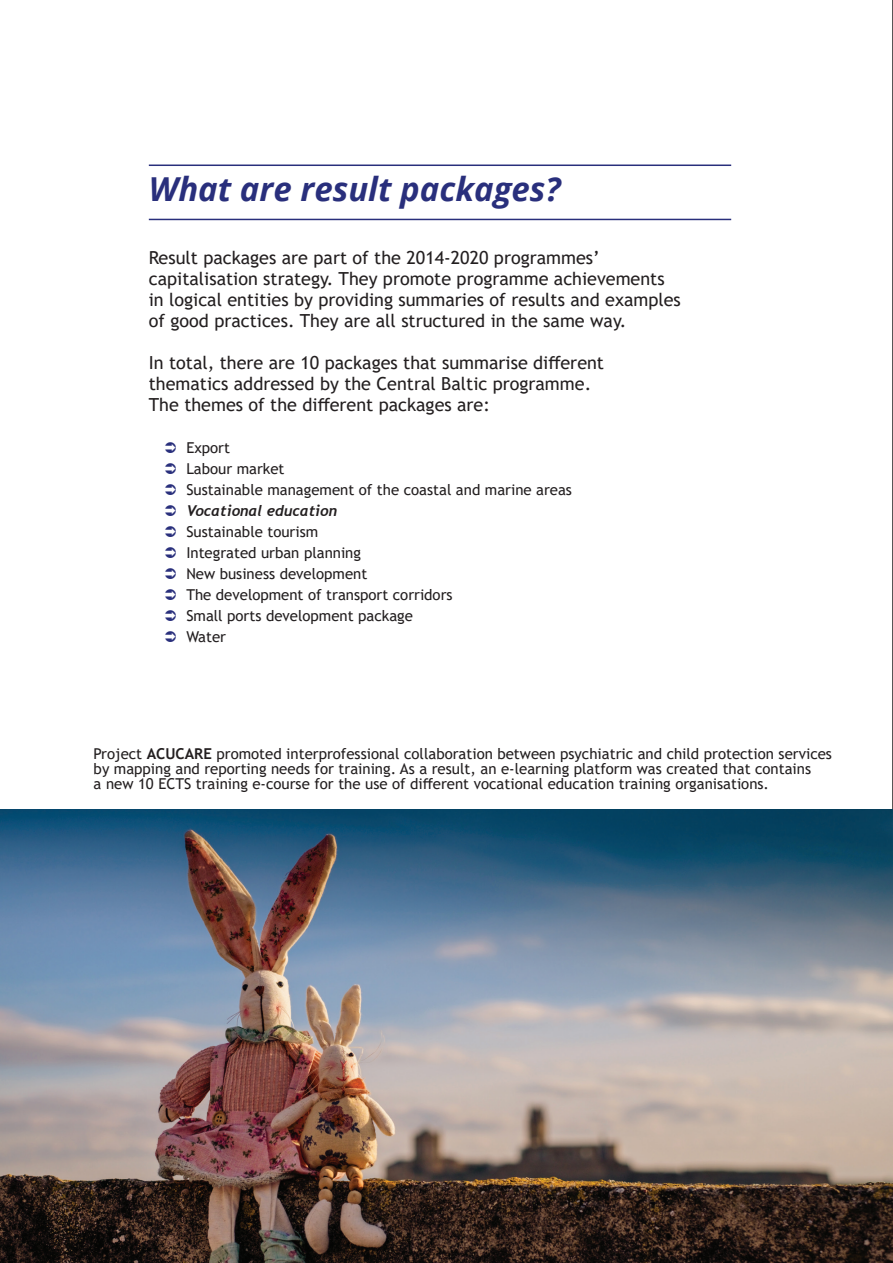
<style>
.page{position:relative;width:893px;height:1263px;background:#fff}
.page>*{position:absolute;margin:0;border:0;box-sizing:border-box;transform-origin:0 0}
.t1{font:italic 700 33px "Open Sans";color:#292f7c}
.t2{font:18px/21px "Trebuchet MS";color:#231f20}
.t3{font:15px/21px "Trebuchet MS";color:#231f20}
.t4{font:italic 700 15px "Trebuchet";color:#231f20}
.s1{font-weight:700}
</style>
<div class="page">
<hr style="left:892px;top:0;width:1px;height:1263px;background:#231f20">
<hr style="left:149px;top:219px;width:582px;height:1px;background:#292f7c">
<hr style="left:149px;top:165px;width:582px;height:1px;background:#292f7c">
<img style="left:0;top:810px;width:892px;height:453px">
<h1 class="t1" style="left:149px;top:166px;width:413px">What are result packages?</h1>
<p class="t2" style="left:149px;top:247px;width:533px">Result packages are part of the 2014-2020 programmes’ capitalisation strategy. They promote programme achievements in logical entities by providing summaries of results and examples of good practices. They are all structured in the same way.</p>
<p class="t2" style="left:149px;top:352px;width:457px">In total, there are 10 packages that summarise different thematics addressed by the Central Baltic programme.<br>The themes of the different packages are:</p>
<p class="t3" style="left:186px;top:437px;width:387px">Export<br>Labour market<br>Sustainable management of the coastal and marine areas</p>
<p class="t4" style="left:186px;top:501px;width:152px">Vocational education</p>
<p class="t3" style="left:186px;top:521px;width:268px">Sustainable tourism<br>Integrated urban planning<br>New business development<br>The development of transport corridors<br>Small ports development package<br>Water</p>
<p class="t3" style="left:94px;top:746px;width:740px;line-height:15px">Project <span class="s1">ACUCARE</span> promoted interprofessional collaboration between psychiatric and child protection services by mapping and reporting needs for training. As a result, an e-learning platform was created that contains<br>a new 10 ECTS training e-course for the use of different vocational education training organisations.</p>
</div>
